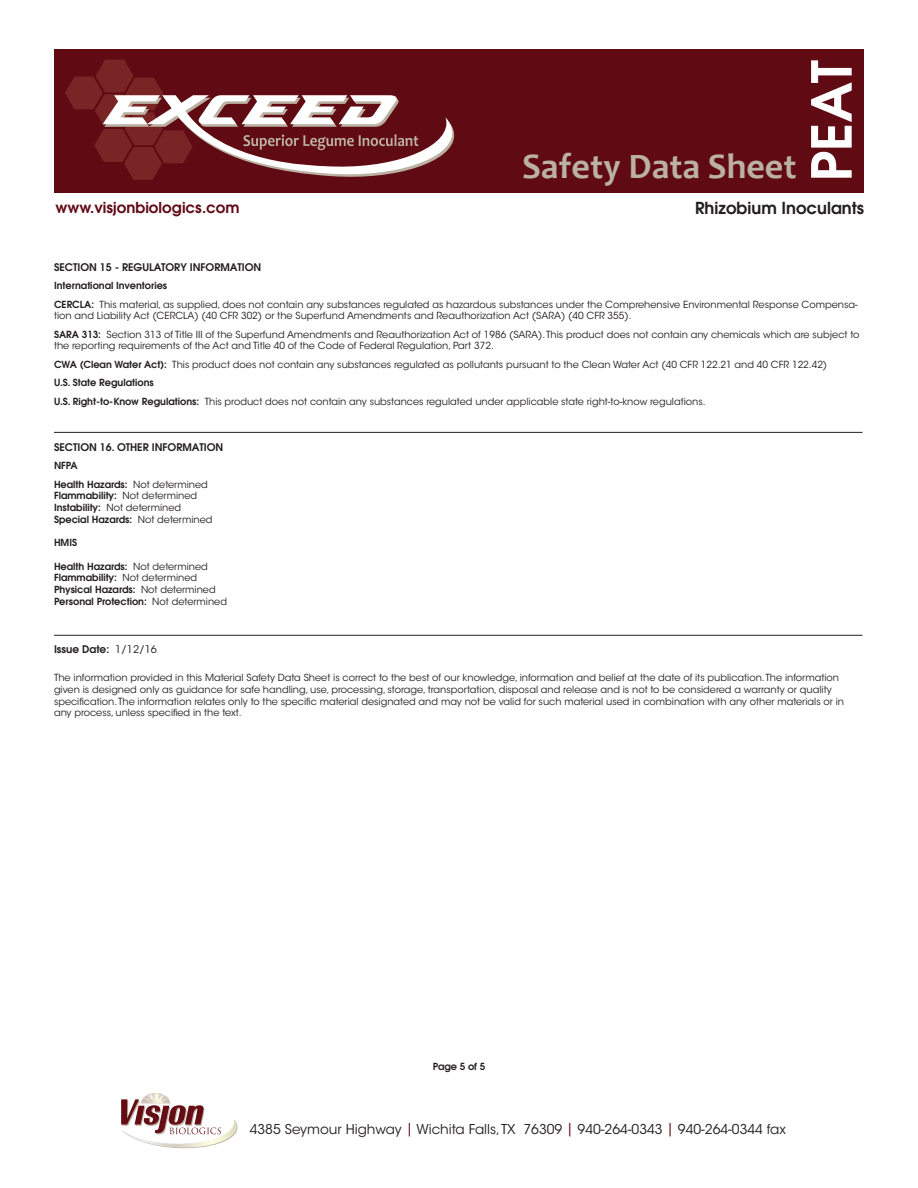
<style>
.page{position:relative;width:918px;height:1188px;background:#fff}
.page>*{position:absolute;margin:0;border:0;box-sizing:border-box;transform-origin:0 0}
.t1{font:700 36px "Candara";color:#bbb1a3}
.t2{font:600 16.5px "Avant Garde";color:#231f20}
.t3{font:600 15px "Avant Garde";color:#600a14}
.t4{font:13.5px "ITC Avant Garde Std";color:#231f20}
.t5{font:600 10.5px "Avant Garde";color:#231f20}
.t6{font:9.75px/11.7px "ITC Avant Garde Std";color:#231f20}
.t7{font:600 9.75px/11.7px "Avant Garde";color:#231f20}
.s1{font-family:"Avant Garde";font-weight:600}
.s2{font-family:"ITC Avant Garde Std";font-weight:400}
.s3{color:#600a14}
</style>
<div class="page">
<div style="left:54px;top:50px;width:810px;height:143px;background:#600a14"></div>
<svg style="left:65px;top:60px;width:389px;height:120px"></svg>
<svg style="left:811px;top:60px;width:41px;height:118px"></svg>
<svg style="left:121px;top:1093px;width:117px;height:56px"></svg>
<hr style="left:54px;top:635px;width:808px;height:1px;background:#231f20">
<hr style="left:54px;top:432px;width:808px;height:1px;background:#231f20">
<h1 class="t1" style="left:522px;top:145px;width:276px">Safety Data Sheet</h1>
<h3 class="t3" style="left:56px;top:197px;width:186px">www.visjonbiologics.com</h3>
<h2 class="t2" style="left:695px;top:197px;width:170px">Rhizobium Inoculants</h2>
<p class="t5" style="left:54px;top:260px;width:209px">SECTION 15 - REGULATORY INFORMATION</p>
<p class="t7" style="left:54px;top:280px;width:115px">International Inventories</p>
<p class="t6" style="left:54px;top:298px;width:805px"><span class="s1">CERCLA:</span> This material, as supplied, does not contain any substances regulated as hazardous substances under the Comprehensive Environmental Response Compensa&shy;tion and Liability Act (CERCLA) (40 CFR 302) or the Superfund Amendments and Reauthorization Act (SARA) (40 CFR 355).</p>
<p class="t6" style="left:54px;top:329px;width:807px"><span class="s1">SARA 313:</span> Section 313 of Title III of the Superfund Amendments and Reauthorization Act of 1986 (SARA). This product does not contain any chemicals which are subject to the reporting requirements of the Act and Title 40 of the Code of Federal Regulation, Part 372.</p>
<p class="t6" style="left:54px;top:359px;width:775px"><span class="s1">CWA (Clean Water Act):</span> This product does not contain any substances regulated as pollutants pursuant to the Clean Water Act (40 CFR 122.21 and 40 CFR 122.42)</p>
<p class="t7" style="left:54px;top:377px;width:101px">U.S. State Regulations</p>
<p class="t6" style="left:54px;top:396px;width:653px"><span class="s1">U.S. Right-to-Know Regulations:</span> This product does not contain any substances regulated under applicable state right-to-know regulations.</p>
<p class="t5" style="left:54px;top:440px;width:171px">SECTION 16. OTHER INFORMATION</p>
<p class="t7" style="left:54px;top:456px;width:155px;line-height:18.5px">NFPA<br>Health Hazards: <span class="s2">Not determined</span></p>
<p class="t7" style="left:54px;top:490px;width:145px">Flammability: <span class="s2">Not determined</span></p>
<p class="t6" style="left:54px;top:502px;width:129px"><span class="s1">Instability:</span> Not determined</p>
<p class="t7" style="left:54px;top:513px;width:160px">Special Hazards: <span class="s2">Not determined</span></p>
<p class="t7" style="left:54px;top:537px;width:25px">HMIS</p>
<p class="t7" style="left:54px;top:560px;width:175px">Health Hazards: <span class="s2">Not determined </span>Flammability: <span class="s2">Not determined </span>Physical Hazards: <span class="s2">Not determined </span>Personal Protection: <span class="s2">Not determined</span></p>
<p class="t5" style="left:54px;top:643px;width:104px">Issue Date: <span class="s2">1/12/16</span></p>
<p class="t6" style="left:54px;top:672px;width:792px">The information provided in this Material Safety Data Sheet is correct to the best of our knowledge, information and belief at the date of its publication. The information given is designed only as guidance for safe handling, use, processing, storage, transportation, disposal and release and is not to be considered a warranty or quality specification. The information relates only to the specific material designated and may not be valid for such material used in combination with any other materials or in any process, unless specified in the text.</p>
<p class="t7" style="left:433px;top:1061px;width:54px">Page 5 of 5</p>
<h3 class="t4" style="left:250px;top:1121px;width:538px">4385 Seymour Highway <span class="s3">|</span> Wichita Falls, TX 76309 <span class="s3">|</span> 940-264-0343 <span class="s3">|</span> 940-264-0344 fax</h3>
</div>
